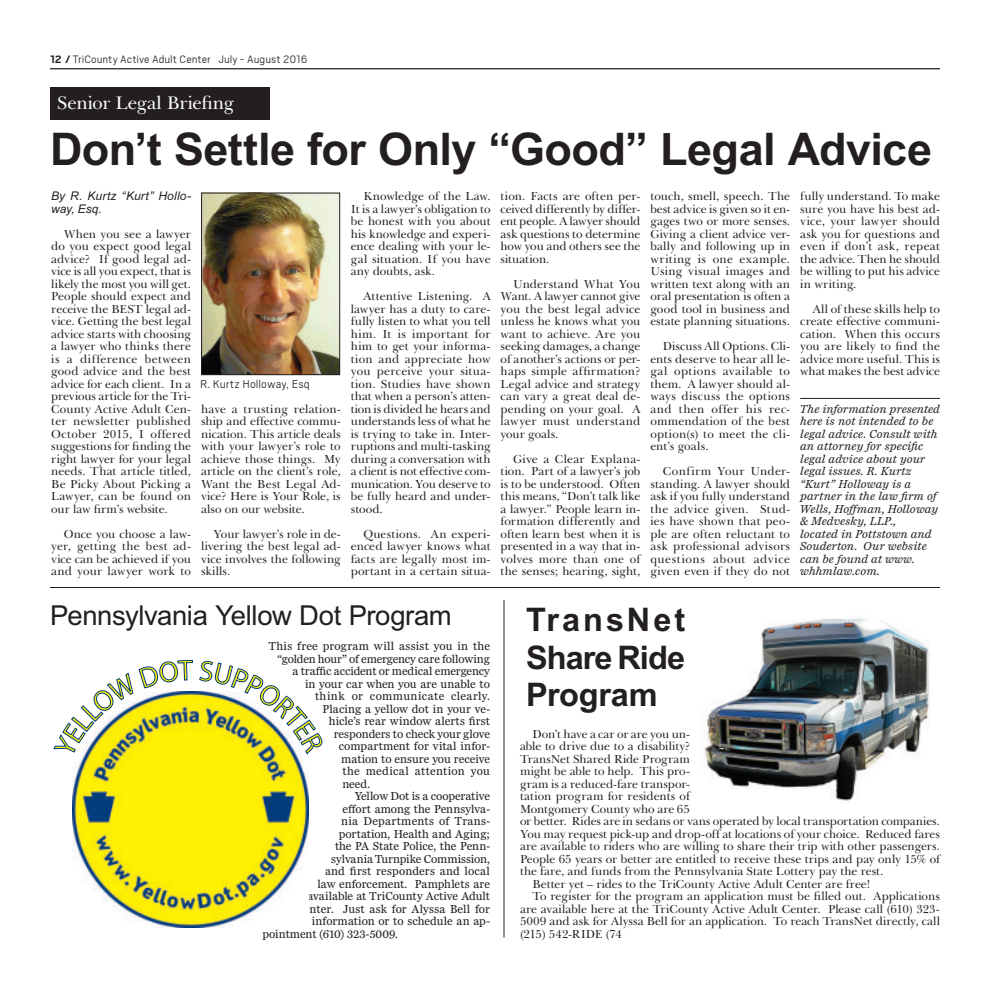
<style>
.page{position:relative;width:990px;height:990px;background:#fff}
.page>*{position:absolute;margin:0;border:0;box-sizing:border-box;transform-origin:0 0}
.TX_Body{font:700 45px "Arial";letter-spacing:-.01em;color:#231f20}
.TX_Body-2{font:700 32.5px/37.5px "Arial";letter-spacing:-.005em;color:#231f20}
.TX_Body-3{font:27.5px "Arial";letter-spacing:-.015em;color:#231f20}
.TX_Body-4{font:18.75px "Baskerville BT";letter-spacing:-.015em;color:#fff}
.PH_Caption{font:300 12.5px "Cub Scout";color:#231f20}
.TX_Body-5{font:12px/12.5px "Baskerville BT";color:#231f20;text-align:justify}
.TX_Body-6{font:12px "Miller Daily Two";letter-spacing:.005em;color:#231f20}
.TX_Tagline{font:italic 12px/12.5px "Miller Daily Two";letter-spacing:.015em;color:#231f20}
.TX_Body-7{font:300 12px "Cub Scout";color:#231f20}
.TX_Body-8{font:12px "Miller Daily Two";letter-spacing:-.015em;color:#231f20}
.TX_Body-9{font:italic 12px/12.5px "Arial";letter-spacing:.015em;color:#231f20}
.TX_Body-10{font:12px "Miller Daily Two";letter-spacing:.04em;color:#231f20}
.TX_Body-11{font:12px "Miller Daily Two";letter-spacing:.025em;color:#231f20}
.s1{font-weight:700}
</style>
<div class="page">
<div style="left:50px;top:88px;width:220px;height:32px;background:#231f20"></div>
<hr style="left:50px;top:68px;width:890px;height:1px;background:#231f20">
<hr style="left:800px;top:398px;width:140px;height:1px;background:#231f20">
<img style="left:203px;top:195px;width:135px;height:178px">
<div style="left:201px;top:193px;width:139px;height:182px;border:1px solid #231f20"></div>
<hr style="left:50px;top:587px;width:890px;height:1px;background:#231f20">
<img style="left:72px;top:691px;width:236px;height:236px">
<img style="left:704px;top:618px;width:226px;height:183px">
<hr style="left:504px;top:600px;width:1px;height:338px;background:#231f20">
<svg style="left:53px;top:660px;width:140px;height:97px"></svg>
<svg style="left:199px;top:660px;width:124px;height:95px"></svg>
<p class="TX_Body-7" style="left:50px;top:51px;width:259px"><span class="s1">12 /</span> TriCounty Active Adult Center July - August 2016</p>
<p class="TX_Body-4" style="left:57px;top:96px;width:178px">Senior Legal Briefing</p>
<p class="TX_Body" style="left:50px;top:133px;width:884px">Don’t Settle for Only “Good” Legal Advice</p>
<p class="TX_Body-9" style="left:51px;top:190px;width:141px">By R. Kurtz “Kurt” Hollo&shy;way, Esq.</p>
<p class="TX_Body-5" style="left:51px;top:227px;width:141px;text-indent:12px">When you see a lawyer do you expect good legal advice? If good legal ad&shy;vice is all you expect, that is likely the most you will get.<br>People should expect and receive the BEST legal ad&shy;vice. Getting the best legal advice starts with choosing a lawyer who thinks there is a difference between good advice and the best advice for each client. In a previous article for the Tri-County Active Adult Cen&shy;ter newsletter published October 2015, I offered suggestions for finding the right lawyer for your legal needs. That article titled, Be Picky About Picking a Lawyer, can be found on our law firm’s website.</p>
<p class="TX_Body-5" style="left:51px;top:527px;width:141px;text-indent:12px">Once you choose a law&shy;yer, getting the best ad&shy;vice can be achieved if you and your lawyer work to</p>
<p class="PH_Caption" style="left:200px;top:376px;width:112px">R. Kurtz Holloway, Esq</p>
<p class="TX_Body-5" style="left:201px;top:402px;width:141px">have a trusting relation&shy;ship and effective commu&shy;nication. This article deals with your lawyer’s role to achieve those things. My article on the client’s role, Want the Best Legal Ad&shy;vice? Here is Your Role, is also on our website.</p>
<p class="TX_Body-5" style="left:201px;top:529px;width:141px;text-indent:12px">Your lawyer’s role in de&shy;livering the best legal ad&shy;vice involves the following skills.</p>
<p class="TX_Body-5" style="left:351px;top:190px;width:141px;text-indent:12px">Knowledge of the Law.<br>It is a lawyer’s obligation to be honest with you about his knowledge and experi&shy;ence dealing with your le&shy;gal situation. If you have any doubts, ask.</p>
<p class="TX_Body-5" style="left:351px;top:290px;width:141px;text-indent:12px">Attentive Listening. A lawyer has a duty to care&shy;fully listen to what you tell him. It is important for him to get your informa&shy;tion and appreciate how you perceive your situa&shy;tion. Studies have shown that when a person’s atten&shy;tion is divided he hears and understands less of what he is trying to take in. Inter&shy;ruptions and multi-tasking during a conversation with a client is not effective com&shy;munication. You deserve to be fully heard and under&shy;stood.</p>
<p class="TX_Body-5" style="left:351px;top:527px;width:141px;text-indent:12px">Questions. An experi&shy;enced lawyer knows what facts are legally most im&shy;portant in a certain situa-</p>
<p class="TX_Body-5" style="left:501px;top:190px;width:141px">tion. Facts are often per&shy;ceived differently by differ&shy;ent people. A lawyer should ask questions to determine how you and others see the situation.</p>
<p class="TX_Body-5" style="left:501px;top:277px;width:141px;text-indent:12px">Understand What You Want. A lawyer cannot give you the best legal advice unless he knows what you want to achieve. Are you seeking damages, a change of another’s actions or per&shy;haps simple affirmation?<br>Legal advice and strategy can vary a great deal de&shy;pending on your goal. A lawyer must understand your goals.</p>
<p class="TX_Body-5" style="left:501px;top:452px;width:141px;text-indent:12px">Give a Clear Explana&shy;tion. Part of a lawyer’s job is to be understood. Often this means, “Don’t talk like a lawyer.” People learn in&shy;formation differently and often learn best when it is presented in a way that in&shy;volves more than one of the senses; hearing, sight,</p>
<p class="TX_Body-5" style="left:650px;top:190px;width:141px">touch, smell, speech. The best advice is given so it en&shy;gages two or more senses.<br>Giving a client advice ver&shy;bally and following up in writing is one example.<br>Using visual images and written text along with an oral presentation is often a good tool in business and estate planning situations.</p>
<p class="TX_Body-5" style="left:650px;top:340px;width:141px;text-indent:12px">Discuss All Options. Cli&shy;ents deserve to hear all le&shy;gal options available to them. A lawyer should al&shy;ways discuss the options and then offer his rec&shy;ommendation of the best option(s) to meet the cli&shy;ent’s goals.</p>
<p class="TX_Body-5" style="left:650px;top:465px;width:141px;text-indent:12px">Confirm Your Under&shy;standing. A lawyer should ask if you fully understand the advice given. Stud&shy;ies have shown that peo&shy;ple are often reluctant to ask professional advisors questions about advice given even if they do not</p>
<p class="TX_Body-5" style="left:800px;top:190px;width:141px">fully understand. To make sure you have his best ad&shy;vice, your lawyer should ask you for questions and even if don’t ask, repeat the advice. Then he should be willing to put his advice in writing.</p>
<p class="TX_Body-5" style="left:800px;top:302px;width:141px;text-indent:12px">All of these skills help to create effective communi&shy;cation. When this occurs you are likely to find the advice more useful. This is what makes the best advice</p>
<p class="TX_Tagline" style="left:800px;top:402px;width:141px">The information presented here is not intended to be legal advice. Consult with an attorney for specific legal advice about your legal issues. R. Kurtz “Kurt” Holloway is a partner in the law firm of<br>Wells, Hoffman, Holloway &amp; Medvesky, LLP.,<br>located in Pottstown and<br>Souderton. Our website can be found at www. whhmlaw.com.</p>
<p class="TX_Body-3" style="left:50px;top:608px;width:403px">Pennsylvania Yellow Dot Program</p>
<p class="TX_Body-6" style="left:269px;top:639px;width:223px">This free program will assist you in the</p>
<p class="TX_Body-8" style="left:278px;top:651px;width:214px">“golden hour” of emergency care following</p>
<p class="TX_Body-6" style="left:292px;top:664px;width:199px">a traffic accident or medical emergency</p>
<p class="TX_Body-6" style="left:305px;top:676px;width:187px">in your car when you are unable to</p>
<p class="TX_Body-10" style="left:315px;top:689px;width:176px">think or communicate clearly.</p>
<p class="TX_Body-6" style="left:322px;top:701px;width:169px">Placing a yellow dot in your ve-</p>
<p class="TX_Body-6" style="left:329px;top:714px;width:163px">hicle’s rear window alerts first</p>
<p class="TX_Body-6" style="left:334px;top:726px;width:158px">responders to check your glove</p>
<p class="TX_Body-6" style="left:339px;top:739px;width:153px">compartment for vital infor-</p>
<p class="TX_Body-6" style="left:341px;top:751px;width:150px">mation to ensure you receive</p>
<p class="TX_Body-6" style="left:342px;top:764px;width:149px">the medical attention you</p>
<p class="TX_Body-6" style="left:342px;top:776px;width:29px">need.</p>
<p class="TX_Body-6" style="left:355px;top:789px;width:136px">Yellow Dot is a cooperative</p>
<p class="TX_Body-6" style="left:342px;top:801px;width:149px">effort among the Pennsylva-</p>
<p class="TX_Body-11" style="left:341px;top:814px;width:150px">nia Departments of Trans-</p>
<p class="TX_Body-6" style="left:339px;top:826px;width:153px">portation, Health and Aging;</p>
<p class="TX_Body-6" style="left:335px;top:839px;width:157px">the PA State Police, the Penn-</p>
<p class="TX_Body-6" style="left:331px;top:851px;width:160px">sylvania Turnpike Commission,</p>
<p class="TX_Body-6" style="left:325px;top:864px;width:167px">and first responders and local</p>
<p class="TX_Body-6" style="left:318px;top:876px;width:174px">law enforcement. Pamphlets are</p>
<p class="TX_Body-6" style="left:308px;top:889px;width:184px">available at TriCounty Active Adult</p>
<p class="TX_Body-6" style="left:296px;top:901px;width:195px">Center. Just ask for Alyssa Bell for</p>
<p class="TX_Body-6" style="left:281px;top:914px;width:210px">more information or to schedule an ap-</p>
<p class="TX_Body-6" style="left:262px;top:926px;width:137px">pointment (610) 323-5009.</p>
<p class="TX_Body-2" style="left:526px;top:604px;width:160px">TransNet<br>Share Ride</p>
<p class="TX_Body-2" style="left:526px;top:679px;width:133px">Program</p>
<p class="TX_Body-5" style="left:520px;top:729px;width:422px;text-align:left;text-indent:12px">Don’t have a car or are you un-<br>able to drive due to a disability?<br>TransNet Shared Ride Program<br>might be able to help. This pro-<br>gram is a reduced-fare transpor-<br>tation program for residents of<br>Montgomery County who are 65<br>or better. Rides are in sedans or vans operated by local transportation companies.<br>You may request pick-up and drop-off at locations of your choice. Reduced fares are available to riders who are willing to share their trip with other passengers.<br>People 65 years or better are entitled to receive these trips and pay only 15% of the fare, and funds from the Pennsylvania State Lottery pay the rest.</p>
<p class="TX_Body-5" style="left:532px;top:877px;width:339px">Better yet – rides to the TriCounty Active Adult Center are free!</p>
<p class="TX_Body-5" style="left:520px;top:891px;width:422px;text-indent:12px">To register for the program an application must be filled out. Applications are available here at the TriCounty Active Adult Center. Please call (610) 323- 5009 and ask for Alyssa Bell for an application. To reach TransNet directly, call (215) 542-RIDE (74</p>
</div>
